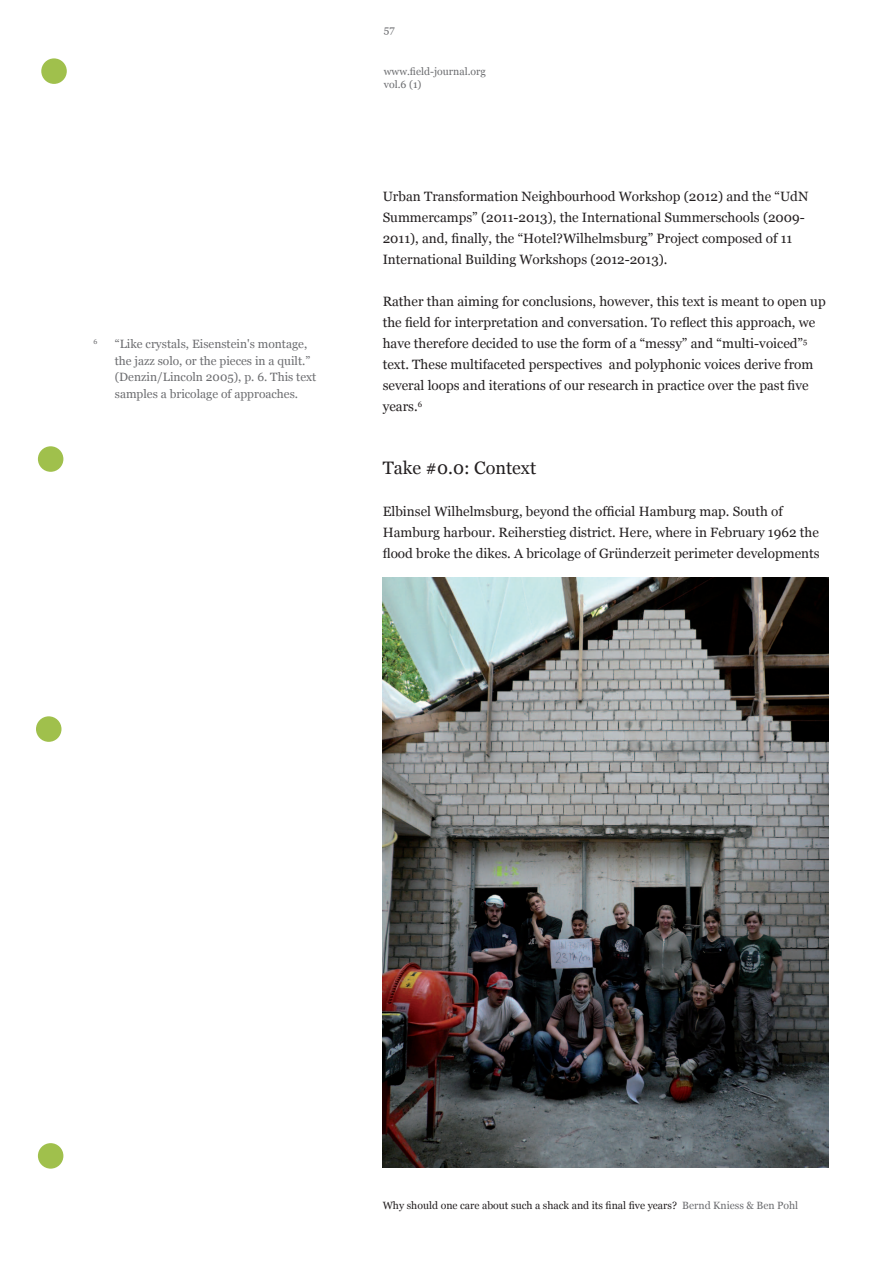
<style>
.page{position:relative;width:893px;height:1263px;background:#fff}
.page>*{position:absolute;margin:0;border:0;box-sizing:border-box;transform-origin:0 0}
.t1{font:18px "Georgia";color:#231f20}
.t2{font:13.5px/21px "Georgia";color:#231f20}
.t3{font:12px/16.5px "Georgia";color:#6c6d70}
.t4{font:10.5px "Georgia";color:#231f20}
.t5{font:10.5px/12.6px "Georgia";color:#6c6d70}
.t6{font:7.05px "Georgia";color:#6c6d70}
.s1{color:#6c6d70}
</style>
<div class="page">
<div style="left:41px;top:58px;width:26px;height:26px;background:#a0c04c;border-radius:50%"></div>
<div style="left:38px;top:446px;width:25px;height:26px;background:#a0c04c;border-radius:50%"></div>
<div style="left:36px;top:716px;width:25px;height:26px;background:#a0c04c;border-radius:50%"></div>
<div style="left:38px;top:1143px;width:25px;height:25px;background:#a0c04c;border-radius:50%"></div>
<img style="left:383px;top:577px;width:445px;height:590px">
<p class="t6" style="left:94px;top:337px;width:5px">6</p>
<p class="t3" style="left:115px;top:336px;width:203px">“Like crystals, Eisenstein's montage, the jazz solo, or the pieces in a quilt.” (Denzin/Lincoln 2005), p. 6. This text samples a bricolage of approaches.</p>
<p class="t5" style="left:384px;top:24px;width:12px">57</p>
<p class="t5" style="left:384px;top:66px;width:103px">www.field-journal.org vol.6 (1)</p>
<p class="t2" style="left:383px;top:186px;width:427px">Urban Transformation Neighbourhood Workshop (2012) and the “UdN Summercamps” (2011-2013), the International Summerschools (2009- 2011), and, finally, the “Hotel?Wilhelmsburg” Project composed of 11<br>International Building Workshops (2012-2013).</p>
<p class="t2" style="left:383px;top:291px;width:445px">Rather than aiming for conclusions, however, this text is meant to open up the field for interpretation and conversation. To reflect this approach, we have therefore decided to use the form of a “messy” and “multi-voiced”<sup>5 </sup>text. These multifaceted perspectives and polyphonic voices derive from several loops and iterations of our research in practice over the past five years.<sup>6</sup></p>
<h1 class="t1" style="left:383px;top:457px;width:155px">Take #0.0: Context</h1>
<p class="t2" style="left:383px;top:501px;width:438px">Elbinsel Wilhelmsburg, beyond the official Hamburg map. South of<br>Hamburg harbour. Reiherstieg district. Here, where in February 1962 the flood broke the dikes. A bricolage of Gründerzeit perimeter developments</p>
<p class="t4" style="left:383px;top:1199px;width:417px">Why should one care about such a shack and its final five years? <span class="s1">Bernd Kniess &amp; Ben Pohl</span></p>
</div>
